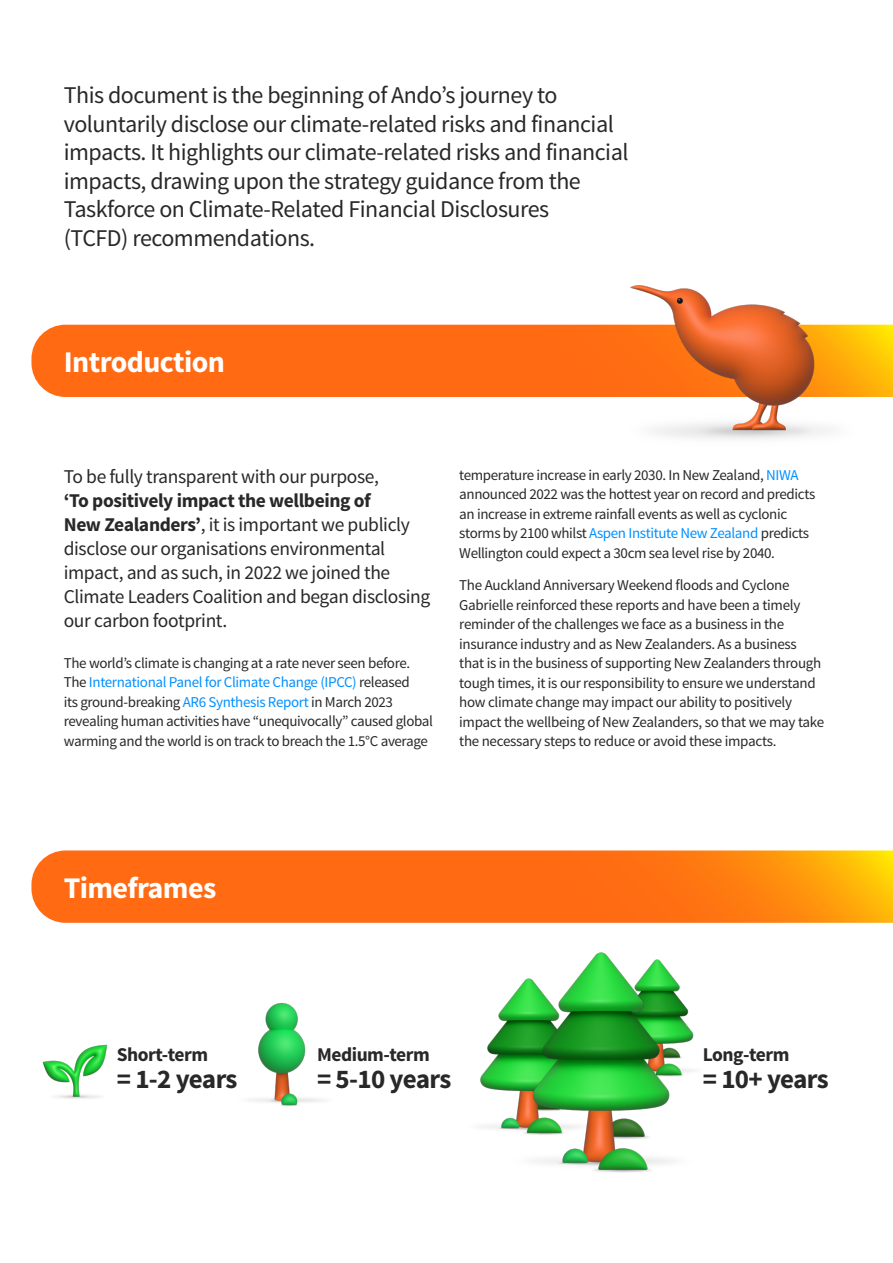
<style>
.page{position:relative;width:893px;height:1263px;background:#fff}
.page>*{position:absolute;margin:0;border:0;box-sizing:border-box;transform-origin:0 0}
.t1{font:700 30px "Source Sans Pro";letter-spacing:-.02em;color:#fff}
.t2{font:700 27px "Source Sans Pro";letter-spacing:-.035em;color:#282828}
.t3{font:24px/28.5px "Source Sans Pro";letter-spacing:-.02em;color:#282828}
.t4{font:19.5px/24px "Source Sans Pro";letter-spacing:-.02em;color:#282828}
.t5{font:700 19.5px "Source Sans Pro";letter-spacing:-.025em;color:#282828}
.t6{font:15px/19.5px "Source Sans Pro";letter-spacing:-.025em;color:#282828}
.s1{font-weight:700}
.s2{color:#0090ff}
</style>
<div class="page">
<div style="left:31px;top:325px;width:862px;height:72px;background:#ff6a13"></div>
<svg style="left:31px;top:850px;width:862px;height:73px;background:#ff7715"></svg>
<img style="left:480px;top:1032px;width:18px;height:97px">
<img style="left:600px;top:285px;width:288px;height:154px">
<img style="left:42px;top:1044px;width:66px;height:55px">
<img style="left:498px;top:952px;width:196px;height:221px">
<img style="left:250px;top:1002px;width:74px;height:104px">
<p class="t3" style="left:64px;top:81px;width:566px">This document is the beginning of Ando’s journey to voluntarily disclose our climate-related risks and financial impacts. It highlights our climate-related risks and financial impacts, drawing upon the strategy guidance from the Taskforce on Climate-Related Financial Disclosures<br>(TCFD) recommendations.</p>
<h1 class="t1" style="left:64px;top:342px;width:163px">Introduction</h1>
<h3 class="t4" style="left:64px;top:465px;width:317px">To be fully transparent with our purpose,</h3>
<p class="t4" style="left:64px;top:489px;width:368px"><span class="s1">‘To positively impact the wellbeing of<br>New Zealanders’</span>, it is important we publicly disclose our organisations environmental impact, and as such, in 2022 we joined the Climate Leaders Coalition and began disclosing our carbon footprint.</p>
<p class="t6" style="left:64px;top:653px;width:371px">The world’s climate is changing at a rate never seen before.<br>The <span class="s2">International Panel for Climate Change (IPCC)</span> released<br>its ground-breaking <span class="s2">AR6 Synthesis Report</span> in March 2023 revealing human activities have “unequivocally” caused global warming and the world is on track to breach the 1.5°C average</p>
<p class="t6" style="left:459px;top:465px;width:358px">temperature increase in early 2030. In New Zealand, <span class="s2">NIWA </span>announced 2022 was the hottest year on record and predicts an increase in extreme rainfall events as well as cyclonic storms by 2100 whilst <span class="s2">Aspen Institute New Zealand</span> predicts Wellington could expect a 30cm sea level rise by 2040.</p>
<p class="t6" style="left:459px;top:576px;width:366px">The Auckland Anniversary Weekend floods and Cyclone Gabrielle reinforced these reports and have been a timely reminder of the challenges we face as a business in the insurance industry and as New Zealanders. As a business that is in the business of supporting New Zealanders through tough times, it is our responsibility to ensure we understand how climate change may impact our ability to positively impact the wellbeing of New Zealanders, so that we may take the necessary steps to reduce or avoid these impacts.</p>
<h1 class="t1" style="left:64px;top:868px;width:154px">Timeframes</h1>
<h3 class="t5" style="left:117px;top:1041px;width:93px">Short-term</h3>
<h2 class="t2" style="left:117px;top:1061px;width:122px">= 1-2 years</h2>
<h3 class="t5" style="left:317px;top:1041px;width:114px">Medium-term</h3>
<h2 class="t2" style="left:317px;top:1061px;width:136px">= 5-10 years</h2>
<h3 class="t5" style="left:703px;top:1041px;width:88px">Long-term</h3>
<h2 class="t2" style="left:703px;top:1061px;width:127px">= 10+ years</h2>
</div>
